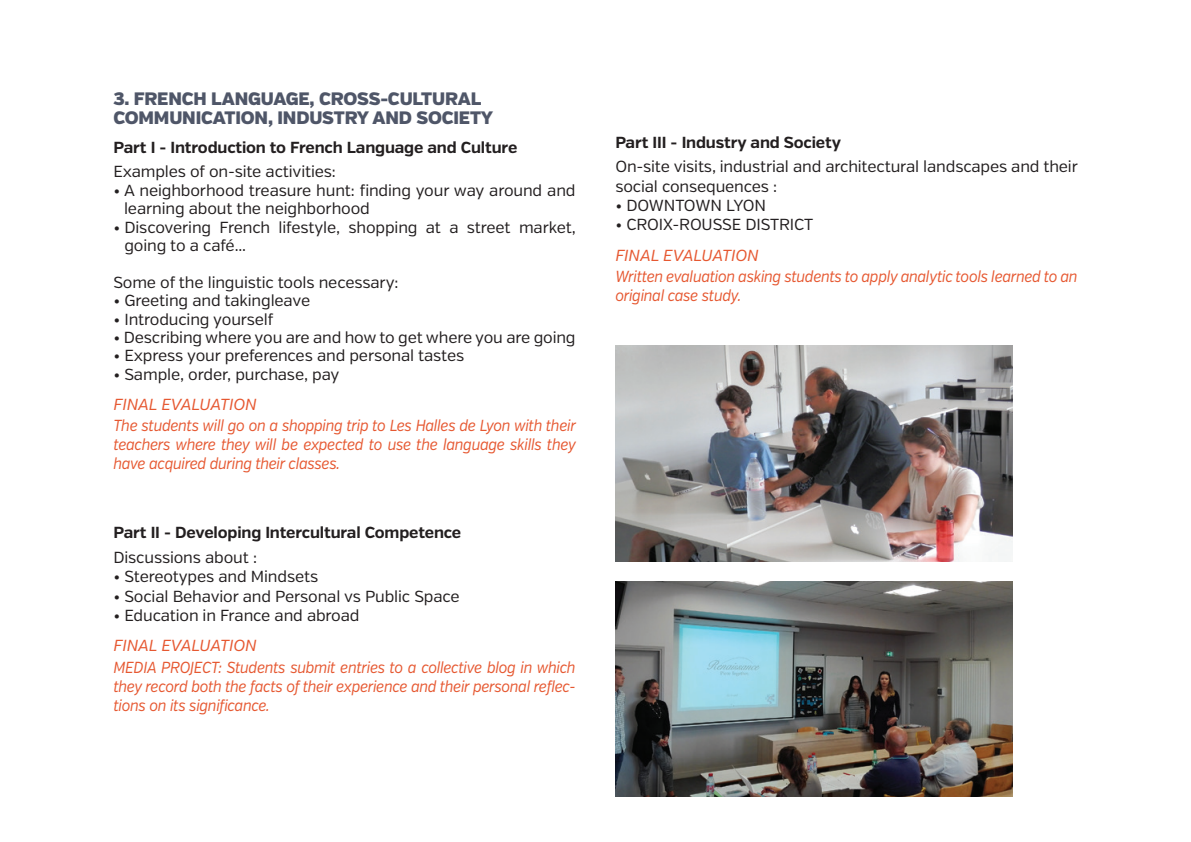
<style>
.page{position:relative;width:1191px;height:842px;background:#fff}
.page>*{position:absolute;margin:0;border:0;box-sizing:border-box;transform-origin:0 0}
.t1{font:900 18px/18.4px "Verb";letter-spacing:-.01em;color:#4f5668}
.t2{font:16px/18.4px "Verb";letter-spacing:-.01em;color:#231f20}
.t3{font:italic 16px/21.4px "Verb";letter-spacing:-.02em;color:#e65831}
.t4{font:italic 16px/19.2px "Verb";letter-spacing:-.02em;color:#e65831;scale:.9 1}
.t5{font:700 16px "Verb";letter-spacing:-.01em;color:#231f20}
</style>
<div class="page">
<img style="left:615px;top:346px;width:397px;height:215px">
<img style="left:615px;top:581px;width:397px;height:216px">
<p class="t1" style="left:113px;top:90px;width:381px">3. FRENCH LANGUAGE, CROSS-CULTURAL<br>COMMUNICATION, INDUSTRY AND SOCIETY</p>
<p class="t5" style="left:113px;top:138px;width:405px">Part I - Introduction to French Language and Culture</p>
<p class="t2" style="left:113px;top:163px;width:224px">Examples of on-site activities:</p>
<p class="t2" style="left:124px;top:181px;width:453px;text-indent:-11px">• A neighborhood treasure hunt: finding your way around and learning about the neighborhood</p>
<p class="t2" style="left:124px;top:218px;width:453px;text-indent:-11px">• Discovering French lifestyle, shopping at a street market, going to a café...</p>
<p class="t2" style="left:113px;top:273px;width:287px">Some of the linguistic tools necessary:</p>
<p class="t2" style="left:113px;top:292px;width:198px">• Greeting and takingleave</p>
<p class="t2" style="left:113px;top:310px;width:162px">• Introducing yourself</p>
<p class="t2" style="left:113px;top:328px;width:464px">• Describing where you are and how to get where you are going</p>
<p class="t2" style="left:113px;top:347px;width:352px">• Express your preferences and personal tastes</p>
<p class="t2" style="left:113px;top:365px;width:228px">• Sample, order, purchase, pay</p>
<p class="t3" style="left:113px;top:393px;width:464px">FINAL EVALUATION<br>The students will go on a shopping trip to Les Halles de Lyon with their</p>
<p class="t4" style="left:113px;top:435px;width:515px">teachers where they will be expected to use the language skills they have acquired during their classes.</p>
<p class="t5" style="left:113px;top:523px;width:349px">Part II - Developing Intercultural Competence</p>
<p class="t2" style="left:113px;top:549px;width:145px">Discussions about :</p>
<p class="t2" style="left:113px;top:568px;width:206px">• Stereotypes and Mindsets</p>
<p class="t2" style="left:113px;top:587px;width:348px">• Social Behavior and Personal vs Public Space</p>
<p class="t2" style="left:113px;top:606px;width:248px">• Education in France and abroad</p>
<p class="t3" style="left:113px;top:635px;width:464px">FINAL EVALUATION<br>MEDIA PROJECT: Students submit entries to a collective blog in which</p>
<p class="t4" style="left:113px;top:677px;width:515px">they record both the facts of their experience and their personal reflec&shy;tions on its significance.</p>
<p class="t5" style="left:615px;top:132px;width:227px">Part III - Industry and Society</p>
<p class="t2" style="left:615px;top:157px;width:464px;line-height:19.2px">On-site visits, industrial and architectural landscapes and their social consequences :</p>
<p class="t2" style="left:615px;top:196px;width:152px">• DOWNTOWN LYON</p>
<p class="t2" style="left:615px;top:215px;width:199px">• CROIX-ROUSSE DISTRICT</p>
<p class="t3" style="left:615px;top:245px;width:464px">FINAL EVALUATION<br>Written evaluation asking students to apply analytic tools learned to an</p>
<p class="t4" style="left:615px;top:286px;width:141px">original case study.</p>
</div>
